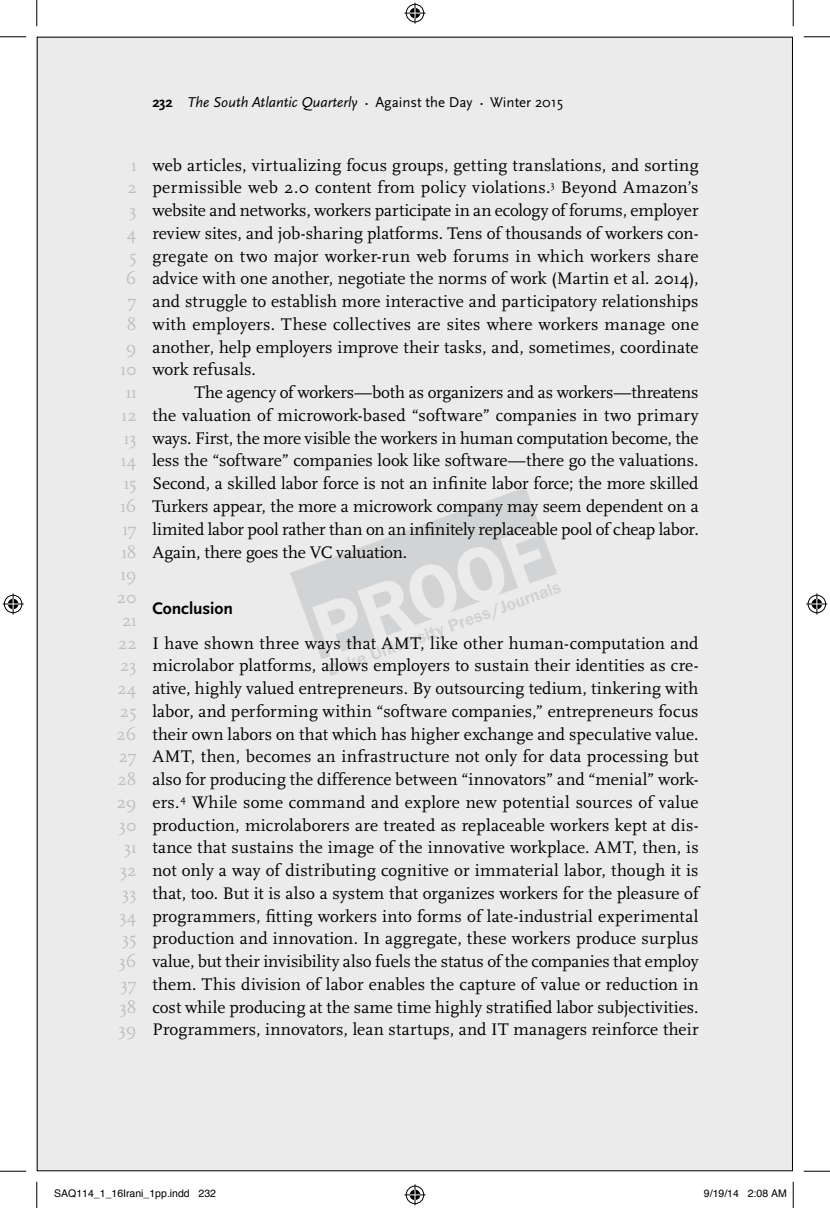
<style>
.page{position:relative;width:830px;height:1208px;background:#fff}
.page>*{position:absolute;margin:0;border:0;box-sizing:border-box;transform-origin:0 0}
.t1{font:17.5px/22.8px "Scala";color:#000;text-align:justify}
.t2{font:17.5px/22.8px "Scala";color:#bcbec0;text-align:right}
.t3{font:700 17.5px "Scala Sans OT";letter-spacing:-.005em;color:#000}
.t4{font:italic 14.88px "Scala Sans OT";color:#000}
.t5{font:10.5px "Helvetica";color:#000}
.s1{font-weight:700;font-style:normal}
.s2{font-style:normal}
</style>
<div class="page">
<div style="left:37px;top:37px;width:756px;height:1134px;background:#ebebec"></div>
<svg style="left:290px;top:487px;width:261px;height:172px"></svg>
<svg style="left:327px;top:556px;width:234px;height:120px"></svg>
<svg style="left:0;top:36px;width:26px;height:1px"></svg>
<svg style="left:803px;top:36px;width:27px;height:1px"></svg>
<svg style="left:0;top:1170px;width:26px;height:1px"></svg>
<svg style="left:803px;top:1170px;width:27px;height:1px"></svg>
<svg style="left:36px;top:0;width:1px;height:26px"></svg>
<svg style="left:36px;top:1181px;width:1px;height:27px"></svg>
<svg style="left:792px;top:0;width:1px;height:26px"></svg>
<svg style="left:792px;top:1181px;width:1px;height:27px"></svg>
<svg style="left:404px;top:3px;width:21px;height:21px"></svg>
<svg style="left:404px;top:1184px;width:21px;height:21px"></svg>
<svg style="left:3px;top:593px;width:21px;height:21px"></svg>
<svg style="left:806px;top:593px;width:21px;height:21px"></svg>
<p class="t4" style="left:152px;top:95px;width:412px"><span class="s1">232</span> The South Atlantic Quarterly <span class="s2">Against the Day Winter 2015</span></p>
<p class="t2" style="left:117px;top:153px;width:21px">1<br>2<br>3<br>4<br>5<br>6<br>7<br>8<br>9<br>10<br>11<br>12<br>13<br>14<br>15<br>16<br>17<br>18<br>19<br>20<br>21<br>22<br>23<br>24<br>25<br>26<br>27<br>28<br>29<br>30<br>31<br>32<br>33<br>34<br>35<br>36<br>37<br>38<br>39</p>
<p class="t1" style="left:152px;top:153px;width:548px">web articles, virtualizing focus groups, getting translations, and sorting permissible web 2.0 content from policy violations.<sup>3</sup> Beyond Amazon’s website and networks, workers participate in an ecology of forums, employer review sites, and job-sharing platforms. Tens of thousands of workers con&shy;gregate on two major worker-run web forums in which workers share advice with one another, negotiate the norms of work (Martin et al. 2014), and struggle to establish more interactive and participatory relationships with employers. These collectives are sites where workers manage one another, help employers improve their tasks, and, sometimes, coordinate work refusals.</p>
<p class="t1" style="left:152px;top:381px;width:548px;text-indent:42px">The agency of workers—both as organizers and as workers—threatens the valuation of microwork-based “software” companies in two primary ways. First, the more visible the workers in human computation become, the less the “software” companies look like software—there go the valuations.<br>Second, a skilled labor force is not an infinite labor force; the more skilled Turkers appear, the more a microwork company may seem dependent on a limited labor pool rather than on an infinitely replaceable pool of cheap labor.<br>Again, there goes the VC valuation.</p>
<p class="t3" style="left:152px;top:599px;width:82px">Conclusion</p>
<p class="t1" style="left:152px;top:631px;width:548px">I have shown three ways that AMT, like other human-computation and microlabor platforms, allows employers to sustain their identities as cre&shy;ative, highly valued entrepreneurs. By outsourcing tedium, tinkering with labor, and performing within “software companies,” entrepreneurs focus their own labors on that which has higher exchange and speculative value.<br>AMT, then, becomes an infrastructure not only for data processing but also for producing the difference between “innovators” and “menial” work&shy;ers.<sup>4</sup> While some command and explore new potential sources of value production, microlaborers are treated as replaceable workers kept at dis&shy;tance that sustains the image of the innovative workplace. AMT, then, is not only a way of distributing cognitive or immaterial labor, though it is that, too. But it is also a system that organizes workers for the pleasure of programmers, fitting workers into forms of late-industrial experimental production and innovation. In aggregate, these workers produce surplus value, but their invisibility also fuels the status of the companies that employ them. This division of labor enables the capture of value or reduction in cost while producing at the same time highly stratified labor subjectivities.<br>Programmers, innovators, lean startups, and IT managers reinforce their</p>
<p class="t5" style="left:54px;top:1189px;width:163px">SAQ114_1_16Irani_1pp.indd 232</p>
<p class="t5" style="left:704px;top:1189px;width:84px">9/19/14 2:08 AM</p>
</div>
